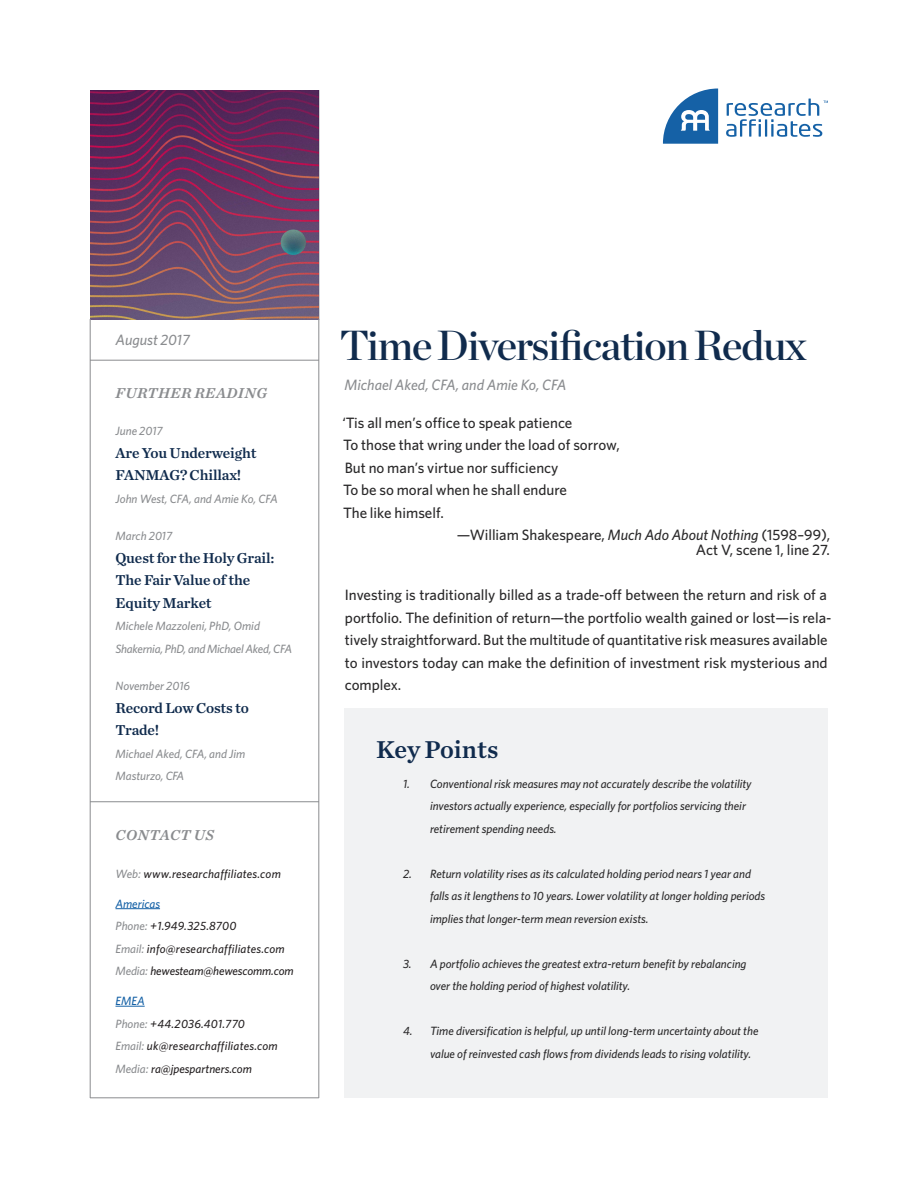
<style>
.page{position:relative;width:918px;height:1188px;background:#fff}
.page>*{position:absolute;margin:0;border:0;box-sizing:border-box;transform-origin:0 0}
.Article___Title{font:42px "Chronicle Display Semi";letter-spacing:-.03em;color:#102b4d}
.t1{font:25.5px "Chronicle Text G1 Semi";color:#102b4d}
.Article___Body_Copy{font:500 15px/22.5px "Whitney";color:#2a292a}
.Sidepanel___Related{font:15px/22.5px "Chronicle Text G1 Semi";letter-spacing:-.01em;color:#102b4d}
.Article___Author{font:italic 500 15px "Whitney";color:#8a8c8f}
.Sidepanel___Related-2{font:italic 15px "Chronicle Text G1 Semi";letter-spacing:.03em;color:#8a8c8f}
.Sidepanel___Month{font:italic 500 15px "Whitney";color:#8a8c8f}
.t2{font:italic 500 12px/22.5px "Whitney";color:#2a292a}
.t3{font:italic 500 12px "Whitney";letter-spacing:.01em;color:#231f20}
.Sidepanel___Related-3{font:italic 500 12px/22.5px "Whitney";color:#8a8c8f}
.Sidepanel___Related-4{font:italic 500 12px/22.5px "Whitney";letter-spacing:-.02em;color:#8a8c8f}
.t4{font:italic 500 12px "Whitney";letter-spacing:-.01em;color:#231f20}
.t5{font:italic 500 12px "Whitney";color:#1561a6}
.s1{font-style:italic}
.s2{color:#8a8c8f}
</style>
<div class="page">
<div style="left:345px;top:709px;width:483px;height:389px;background:#f1f2f3"></div>
<hr style="left:90px;top:1098px;width:229px;height:1px;background:#8a8c8f">
<img style="left:90px;top:90px;width:229px;height:229px">
<hr style="left:116px;top:908px;width:44px;height:1px;background:#1561a6">
<svg style="left:116px;top:1006px;width:29px;height:1px"></svg>
<svg style="left:663px;top:89px;width:55px;height:55px"></svg>
<svg style="left:726px;top:99px;width:102px;height:38px"></svg>
<hr style="left:90px;top:360px;width:229px;height:1px;background:#8a8c8f">
<hr style="left:90px;top:801px;width:229px;height:1px;background:#8a8c8f">
<hr style="left:90px;top:319px;width:1px;height:779px;background:#8a8c8f">
<hr style="left:319px;top:319px;width:1px;height:779px;background:#8a8c8f">
<p class="Article___Title" style="left:340px;top:312px;width:468px">Time Diversification Redux</p>
<p class="Article___Author" style="left:345px;top:375px;width:223px">Michael Aked, CFA, and Amie Ko, CFA</p>
<p class="Article___Body_Copy" style="left:342px;top:411px;width:232px">‘Tis all men’s office to speak patience</p>
<p class="Article___Body_Copy" style="left:343px;top:433px;width:278px">To those that wring under the load of sorrow,</p>
<p class="Article___Body_Copy" style="left:345px;top:456px;width:215px">But no man’s virtue nor sufficiency</p>
<p class="Article___Body_Copy" style="left:343px;top:478px;width:225px">To be so moral when he shall endure</p>
<p class="Article___Body_Copy" style="left:343px;top:501px;width:102px">The like himself.</p>
<p class="Article___Body_Copy" style="left:457px;top:523px;width:375px">—William Shakespeare, <span class="s1">Much Ado About Nothing</span> (1598–99),</p>
<p class="Article___Body_Copy" style="left:696px;top:538px;width:136px">Act V, scene 1, line 27.</p>
<p class="Article___Body_Copy" style="left:345px;top:583px;width:488px">Investing is traditionally billed as a trade-off between the return and risk of a portfolio. The definition of return—the portfolio wealth gained or lost—is rela&shy;tively straightforward. But the multitude of quantitative risk measures available to investors today can make the definition of investment risk mysterious and complex.</p>
<p class="Sidepanel___Month" style="left:116px;top:330px;width:76px">August 2017</p>
<p class="Sidepanel___Related-2" style="left:116px;top:381px;width:153px">FURTHER READING</p>
<p class="Sidepanel___Related-3" style="left:116px;top:419px;width:49px">June 2017</p>
<p class="Sidepanel___Related" style="left:116px;top:440px;width:143px">Are You Underweight<br>FANMAG? Chillax!</p>
<p class="Sidepanel___Related-3" style="left:116px;top:487px;width:164px">John West, CFA, and Amie Ko, CFA</p>
<p class="Sidepanel___Related-3" style="left:116px;top:524px;width:58px">March 2017</p>
<p class="Sidepanel___Related" style="left:116px;top:545px;width:161px">Quest for the Holy Grail:<br>The Fair Value of the<br>Equity Market</p>
<p class="Sidepanel___Related-4" style="left:116px;top:614px;width:178px">Michele Mazzoleni, PhD, Omid<br>Shakernia, PhD, and Michael Aked, CFA</p>
<p class="Sidepanel___Related-3" style="left:116px;top:674px;width:76px">November 2016</p>
<p class="Sidepanel___Related" style="left:116px;top:695px;width:135px">Record Low Costs to<br>Trade!</p>
<p class="Sidepanel___Related-3" style="left:116px;top:742px;width:132px">Michael Aked, CFA, and Jim<br>Masturzo, CFA</p>
<p class="t1" style="left:376px;top:729px;width:124px">Key Points</p>
<p class="t2" style="left:430px;top:772px;width:323px;text-indent:-27px">1. Conventional risk measures may not accurately describe the volatility investors actually experience, especially for portfolios servicing their retirement spending needs.</p>
<p class="t2" style="left:430px;top:862px;width:337px;text-indent:-27px">2. Return volatility rises as its calculated holding period nears 1 year and falls as it lengthens to 10 years. Lower volatility at longer holding periods implies that longer-term mean reversion exists.</p>
<p class="t2" style="left:430px;top:952px;width:318px;text-indent:-27px">3. A portfolio achieves the greatest extra-return benefit by rebalancing over the holding period of highest volatility.</p>
<p class="t2" style="left:430px;top:1019px;width:330px;text-indent:-27px">4. Time diversification is helpful, up until long-term uncertainty about the value of reinvested cash flows from dividends leads to rising volatility.</p>
<p class="Sidepanel___Related-2" style="left:116px;top:823px;width:100px">CONTACT US</p>
<p class="t3" style="left:116px;top:865px;width:167px"><span class="s2">Web:</span> www.researchaffiliates.com</p>
<p class="t5" style="left:116px;top:895px;width:46px">Americas</p>
<p class="t3" style="left:116px;top:918px;width:123px"><span class="s2">Phone:</span> +1.949.325.8700</p>
<p class="t3" style="left:116px;top:940px;width:171px"><span class="s2">Email:</span> info@researchaffiliates.com</p>
<p class="t4" style="left:116px;top:963px;width:180px"><span class="s2">Media:</span> hewesteam@hewescomm.com</p>
<p class="t5" style="left:116px;top:993px;width:31px">EMEA</p>
<p class="t3" style="left:116px;top:1015px;width:131px"><span class="s2">Phone:</span> +44.2036.401.770</p>
<p class="t3" style="left:116px;top:1038px;width:164px"><span class="s2">Email:</span> uk@researchaffiliates.com</p>
<p class="t3" style="left:116px;top:1060px;width:138px"><span class="s2">Media:</span> ra@jpespartners.com</p>
</div>
